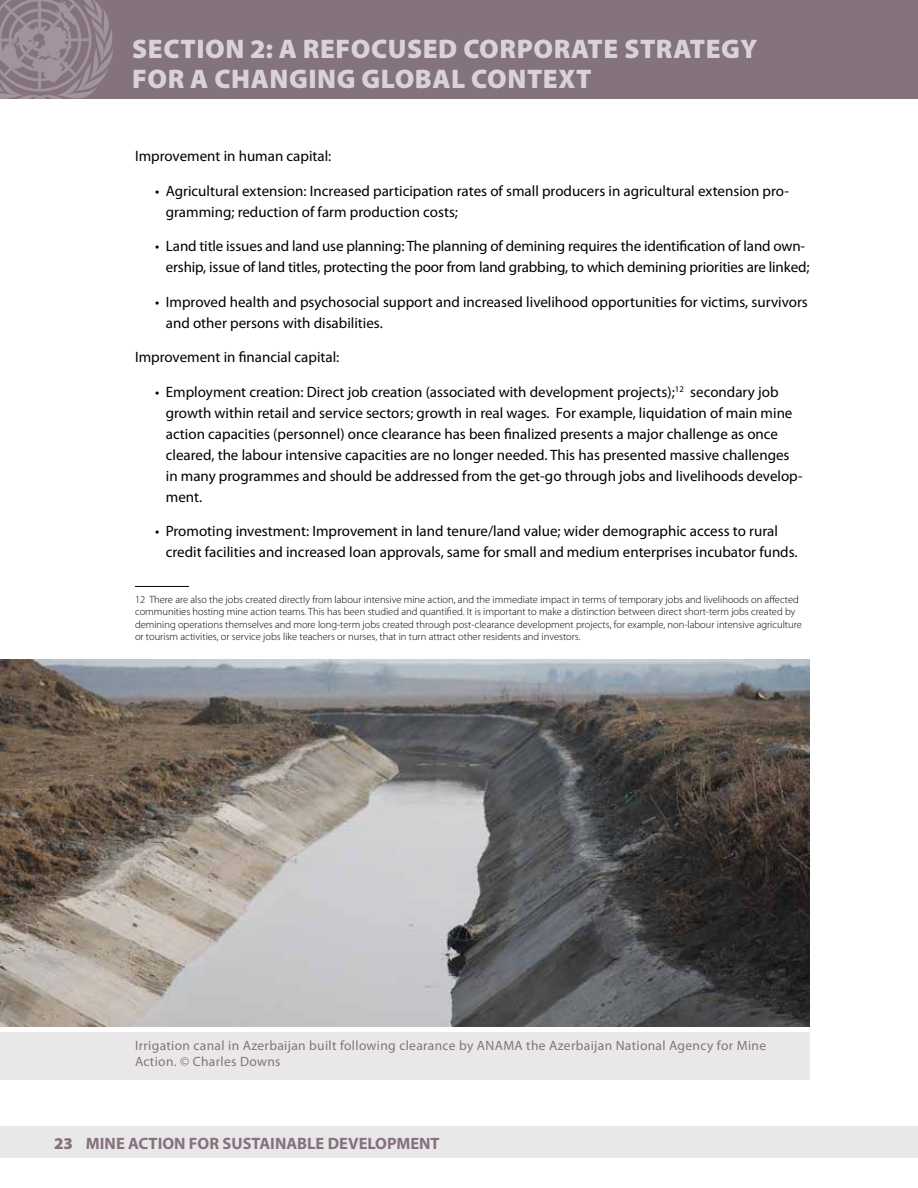
<style>
.page{position:relative;width:918px;height:1188px;background:#fff}
.page>*{position:absolute;margin:0;border:0;box-sizing:border-box;transform-origin:0 0}
.t1{font:900 27px/30px "Myriad Pro";letter-spacing:.02em;color:#d9d2d6}
.t2{font:700 16.5px "Myriad Pro";color:#84727f}
.t3{font:15px/21px "Myriad Pro";color:#000}
.t4{font:13.5px/16.2px "Myriad Pro";letter-spacing:.025em;color:#84727f}
.t5{font:300 10.5px/12.6px "Myriad Pro";color:#000}
.s1{font-weight:900}
</style>
<div class="page">
<div style="left:0;top:1126px;width:918px;height:32px;background:#eae7e8"></div>
<div style="left:0;top:0;width:918px;height:99px;background:#84727f"></div>
<svg style="left:0;top:0;width:113px;height:99px"></svg>
<hr style="left:135px;top:586px;width:54px;height:1px;background:#000">
<div style="left:0;top:1032px;width:810px;height:48px;background:#eae7e8"></div>
<img style="left:0;top:659px;width:810px;height:368px">
<h1 class="t1" style="left:132px;top:34px;width:627px">SECTION 2: A REFOCUSED CORPORATE STRATEGY<br>FOR A CHANGING GLOBAL CONTEXT</h1>
<p class="t3" style="left:135px;top:146px;width:198px">Improvement in human capital:</p>
<p class="t3" style="left:166px;top:181px;width:625px;text-indent:-11px">• Agricultural extension: Increased participation rates of small producers in agricultural extension pro&shy;gramming; reduction of farm production costs;</p>
<p class="t3" style="left:155px;top:236px;width:656px;text-align:right">• Land title issues and land use planning: The planning of demining requires the identification of land own&shy;ership, issue of land titles, protecting the poor from land grabbing, to which demining priorities are linked;</p>
<p class="t3" style="left:166px;top:292px;width:644px;text-indent:-11px">• Improved health and psychosocial support and increased livelihood opportunities for victims, survivors and other persons with disabilities.</p>
<p class="t3" style="left:135px;top:347px;width:206px">Improvement in financial capital:</p>
<p class="t3" style="left:166px;top:382px;width:638px;text-indent:-11px">• Employment creation: Direct job creation (associated with development projects);<sup>12</sup> secondary job growth within retail and service sectors; growth in real wages. For example, liquidation of main mine action capacities (personnel) once clearance has been finalized presents a major challenge as once cleared, the labour intensive capacities are no longer needed. This has presented massive challenges in many programmes and should be addressed from the get-go through jobs and livelihoods develop&shy;ment.</p>
<p class="t3" style="left:166px;top:521px;width:633px;text-indent:-11px">• Promoting investment: Improvement in land tenure/land value; wider demographic access to rural credit facilities and increased loan approvals, same for small and medium enterprises incubator funds.</p>
<p class="t5" style="left:135px;top:593px;width:668px">12 There are also the jobs created directly from labour intensive mine action, and the immediate impact in terms of temporary jobs and livelihoods on affected communities hosting mine action teams. This has been studied and quantified. It is important to make a distinction between direct short-term jobs created by demining operations themselves and more long-term jobs created through post-clearance development projects, for example, non-labour intensive agriculture or tourism activities, or service jobs like teachers or nurses, that in turn attract other residents and investors.</p>
<p class="t4" style="left:135px;top:1037px;width:633px">Irrigation canal in Azerbaijan built following clearance by ANAMA the Azerbaijan National Agency for Mine<br>Action. © Charles Downs</p>
<p class="t2" style="left:54px;top:1134px;width:387px"><span class="s1">23</span> MINE ACTION FOR SUSTAINABLE DEVELOPMENT</p>
</div>
